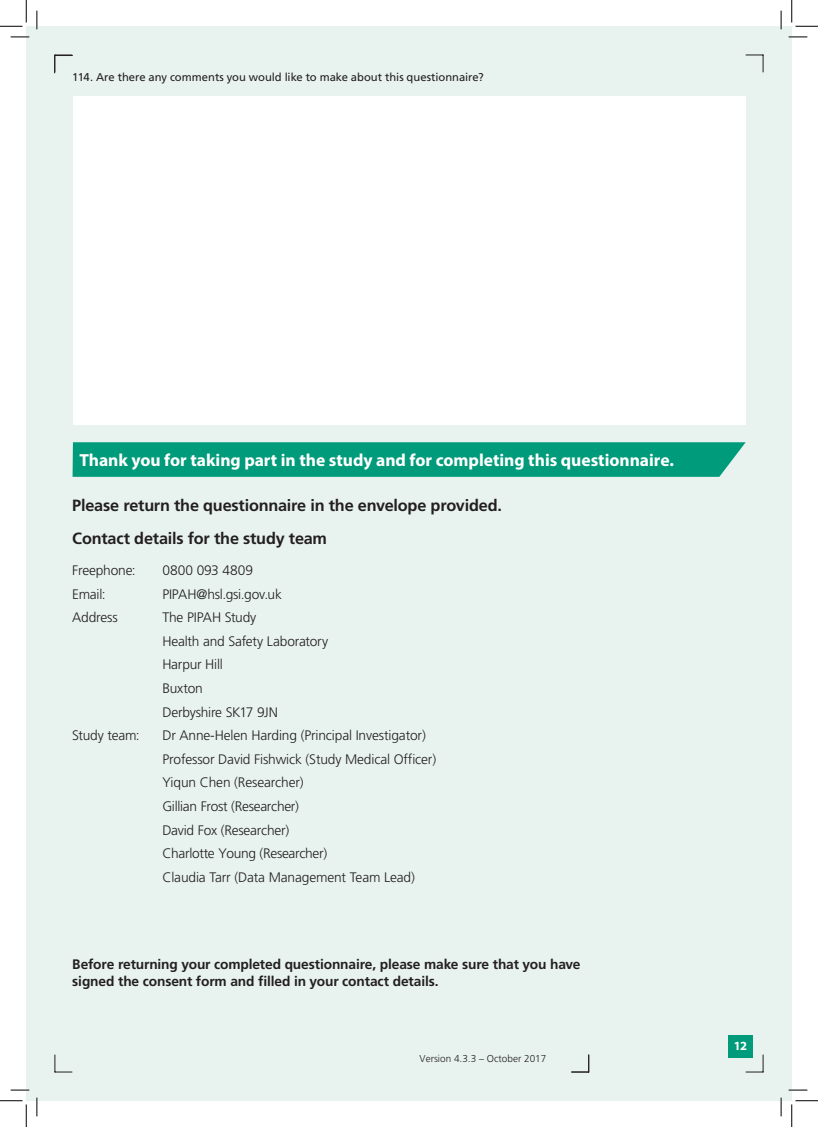
<style>
.page{position:relative;width:818px;height:1127px;background:#fff}
.page>*{position:absolute;margin:0;border:0;box-sizing:border-box;transform-origin:0 0}
.t1{font:700 17.5px "Myriad Pro";color:#fff}
.t2{font:700 16.25px/33.6px "Frutiger LT Std";letter-spacing:-.015em;color:#231f20}
.t3{font:300 13.75px/23.6px "Frutiger LT Std";letter-spacing:-.01em;color:#231f20}
.t4{font:700 13.75px/16.5px "Frutiger LT Std";letter-spacing:-.01em;color:#231f20}
.t5{font:700 12.5px "Myriad Pro";color:#fff}
.t6{font:11.25px "Frutiger LT Std";letter-spacing:-.005em;color:#231f20}
.t7{font:300 10px "Frutiger LT Std";color:#231f20}
</style>
<div class="page">
<div style="left:26px;top:26px;width:766px;height:1074px;background:#e8f3f0"></div>
<svg style="left:55px;top:1054px;width:17px;height:18px"></svg>
<svg style="left:571px;top:1054px;width:18px;height:18px"></svg>
<svg style="left:746px;top:1054px;width:18px;height:18px"></svg>
<svg style="left:54px;top:55px;width:19px;height:19px"></svg>
<svg style="left:746px;top:55px;width:18px;height:17px"></svg>
<div style="left:728px;top:1034px;width:25px;height:23px;background:#009b7a"></div>
<div style="left:73px;top:96px;width:673px;height:328px;background:#fff"></div>
<div style="left:73px;top:442px;width:673px;height:34px;background:#009b7a"></div>
<svg style="left:11px;top:36px;width:18px;height:2px"></svg>
<svg style="left:788px;top:36px;width:19px;height:2px"></svg>
<svg style="left:11px;top:1089px;width:18px;height:1px"></svg>
<svg style="left:788px;top:1089px;width:19px;height:1px"></svg>
<svg style="left:36px;top:11px;width:2px;height:18px"></svg>
<svg style="left:36px;top:1097px;width:2px;height:18px"></svg>
<svg style="left:780px;top:11px;width:2px;height:18px"></svg>
<svg style="left:780px;top:1097px;width:2px;height:18px"></svg>
<svg style="left:0;top:0;width:27px;height:27px"></svg>
<svg style="left:0;top:1100px;width:27px;height:26px"></svg>
<svg style="left:791px;top:0;width:27px;height:27px"></svg>
<svg style="left:791px;top:1100px;width:27px;height:26px"></svg>
<p class="t6" style="left:72px;top:70px;width:413px">114. Are there any comments you would like to make about this questionnaire?</p>
<p class="t1" style="left:79px;top:449px;width:596px">Thank you for taking part in the study and for completing this questionnaire.</p>
<p class="t2" style="left:72px;top:488px;width:431px">Please return the questionnaire in the envelope provided.<br>Contact details for the study team</p>
<p class="t3" style="left:72px;top:558px;width:65px">Freephone:<br>Email:<br>Address</p>
<p class="t3" style="left:162px;top:558px;width:275px">0800 093 4809<br>PIPAH@hsl.gsi.gov.uk<br>The PIPAH Study<br>Health and Safety Laboratory<br>Harpur Hill<br>Buxton<br>Derbyshire SK17 9JN<br>Dr Anne-Helen Harding (Principal Investigator)<br>Professor David Fishwick (Study Medical Officer)<br>Yiqun Chen (Researcher)<br>Gillian Frost (Researcher)<br>David Fox (Researcher)<br>Charlotte Young (Researcher)<br>Claudia Tarr (Data Management Team Lead)</p>
<p class="t3" style="left:72px;top:723px;width:69px">Study team:</p>
<p class="t4" style="left:72px;top:955px;width:510px">Before returning your completed questionnaire, please make sure that you have signed the consent form and filled in your contact details.</p>
<p class="t7" style="left:420px;top:1052px;width:128px">Version 4.3.3 – October 2017</p>
<p class="t5" style="left:734px;top:1037px;width:15px">12</p>
</div>
